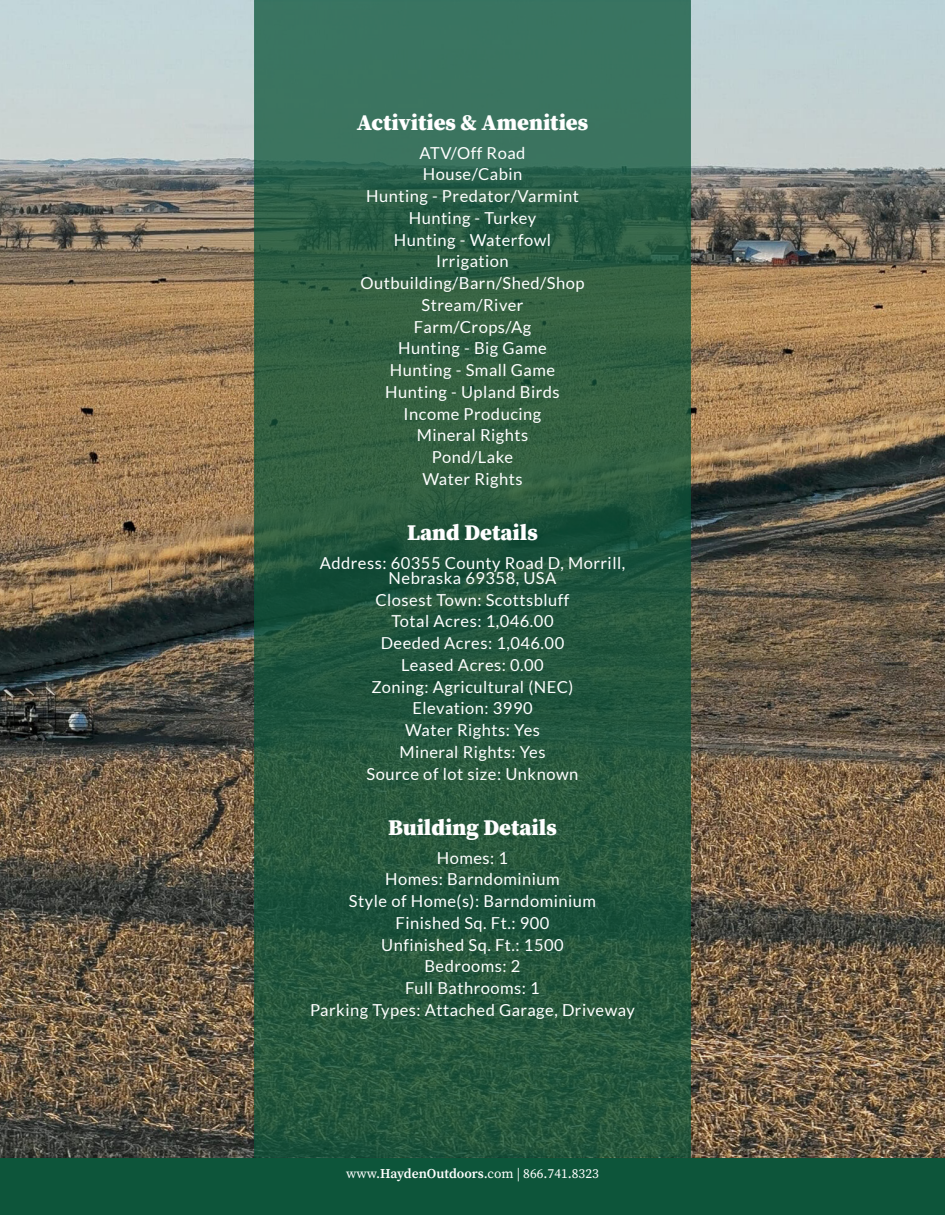
<style>
.page{position:relative;width:945px;height:1215px;background:#fff}
.page>*{position:absolute;margin:0;border:0;box-sizing:border-box;transform-origin:0 0}
.details_header{font:900 22.5px "Source Serif Pro";color:#fff}
.land_details{font:16.5px/15px "Lato";letter-spacing:.03em;color:#fff;text-align:center}
.t1{font:13.5px "Source Serif Pro";color:#fff}
.s1{font-weight:600}
</style>
<div class="page">
<div style="left:0;top:1158px;width:945px;height:57px;background:#0d553a"></div>
<img style="left:0;top:0;width:945px;height:1158px">
<svg style="left:254px;top:0;width:437px;height:1158px;background:#2a5c43"></svg>
<p class="details_header" style="left:357px;top:107px;width:233px">Activities &amp; Amenities</p>
<p class="land_details" style="left:420px;top:145px;width:107px">ATV/Off Road</p>
<p class="land_details" style="left:423px;top:167px;width:101px">House/Cabin</p>
<p class="land_details" style="left:366px;top:189px;width:214px">Hunting - Predator/Varmint</p>
<p class="land_details" style="left:409px;top:210px;width:129px">Hunting - Turkey</p>
<p class="land_details" style="left:394px;top:232px;width:159px">Hunting - Waterfowl</p>
<p class="land_details" style="left:436px;top:254px;width:74px">Irrigation</p>
<p class="land_details" style="left:360px;top:276px;width:226px">Outbuilding/Barn/Shed/Shop</p>
<p class="land_details" style="left:421px;top:297px;width:104px">Stream/River</p>
<p class="land_details" style="left:414px;top:319px;width:119px">Farm/Crops/Ag</p>
<p class="land_details" style="left:398px;top:341px;width:150px">Hunting - Big Game</p>
<p class="land_details" style="left:390px;top:363px;width:167px">Hunting - Small Game</p>
<p class="land_details" style="left:385px;top:384px;width:176px">Hunting - Upland Birds</p>
<p class="land_details" style="left:404px;top:406px;width:139px">Income Producing</p>
<p class="land_details" style="left:417px;top:428px;width:113px">Mineral Rights</p>
<p class="land_details" style="left:432px;top:450px;width:83px">Pond/Lake</p>
<p class="land_details" style="left:422px;top:471px;width:102px">Water Rights</p>
<p class="details_header" style="left:407px;top:517px;width:132px">Land Details</p>
<p class="land_details" style="left:320px;top:555px;width:307px">Address: 60355 County Road D, Morrill,<br>Nebraska 69358, USA</p>
<p class="land_details" style="left:375px;top:592px;width:196px">Closest Town: Scottsbluff</p>
<p class="land_details" style="left:391px;top:614px;width:164px">Total Acres: 1,046.00</p>
<p class="land_details" style="left:381px;top:636px;width:185px">Deeded Acres: 1,046.00</p>
<p class="land_details" style="left:401px;top:657px;width:144px">Leased Acres: 0.00</p>
<p class="land_details" style="left:371px;top:679px;width:204px">Zoning: Agricultural (NEC)</p>
<p class="land_details" style="left:412px;top:701px;width:122px">Elevation: 3990</p>
<p class="land_details" style="left:405px;top:723px;width:136px">Water Rights: Yes</p>
<p class="land_details" style="left:399px;top:744px;width:148px">Mineral Rights: Yes</p>
<p class="land_details" style="left:367px;top:766px;width:213px">Source of lot size: Unknown</p>
<p class="details_header" style="left:388px;top:812px;width:170px">Building Details</p>
<p class="land_details" style="left:437px;top:850px;width:73px">Homes: 1</p>
<p class="land_details" style="left:385px;top:872px;width:176px">Homes: Barndominium</p>
<p class="land_details" style="left:349px;top:894px;width:249px">Style of Home(s): Barndominium</p>
<p class="land_details" style="left:396px;top:915px;width:155px">Finished Sq. Ft.: 900</p>
<p class="land_details" style="left:381px;top:937px;width:184px">Unfinished Sq. Ft.: 1500</p>
<p class="land_details" style="left:424px;top:959px;width:98px">Bedrooms: 2</p>
<p class="land_details" style="left:405px;top:981px;width:136px">Full Bathrooms: 1</p>
<p class="land_details" style="left:310px;top:1002px;width:326px">Parking Types: Attached Garage, Driveway</p>
<p class="t1" style="left:346px;top:1164px;width:254px">www.<span class="s1">HaydenOutdoors</span>.com | 866.741.8323</p>
</div>
